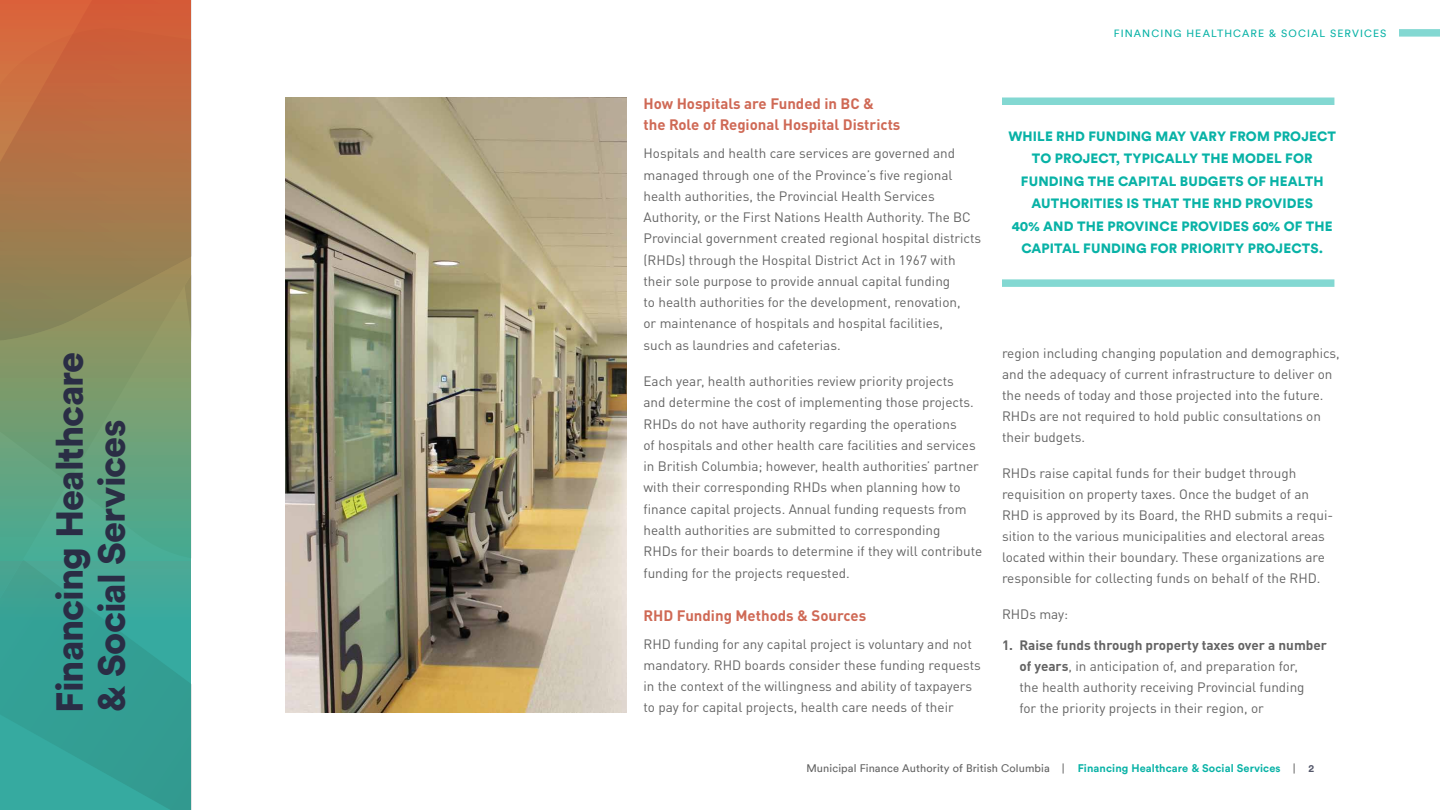
<style>
.page{position:relative;width:1440px;height:810px;background:#fff}
.page>*{position:absolute;margin:0;border:0;box-sizing:border-box;transform-origin:0 0}
.t1{font:900 37.5px/42px "Circular";letter-spacing:-.025em;color:#2a2d45}
.t2{font:700 15px/21.3px "DINOT";color:#cf6955}
.t3{font:13.5px/21.3px "DINOT";color:#636363}
.t4{font:900 13.5px/22.5px "Circular";letter-spacing:.01em;color:#08b2a6;text-align:center}
.t5{font:10.95px "Circular";letter-spacing:.01em;color:#636363}
.t6{font:10.5px "Circular";letter-spacing:.105em;color:#08b2a6}
.s1{font-weight:700}
.s2{font-family:"Circular Std";font-weight:700;color:#08b2a6}
.s3{font-family:"Circular Std";font-weight:700;font-size:10.5px;color:#54576a}
</style>
<div class="page">
<div style="left:1002px;top:279px;width:332px;height:8px;background:#83d8d2"></div>
<div style="left:1002px;top:98px;width:332px;height:7px;background:#83d8d2"></div>
<div style="left:1399px;top:29px;width:41px;height:8px;background:#83d8d2"></div>
<div style="left:0;top:0;width:192px;height:28px;background:#d55e39"></div>
<svg style="left:0;top:28px;width:192px;height:782px;background:#759171"></svg>
<img style="left:285px;top:97px;width:341px;height:615px">
<h1 class="t1" style="left:48px;top:712px;width:362px;rotate:-90deg">Financing Healthcare &amp; Social Services</h1>
<p class="t6" style="left:1114px;top:27px;width:274px">FINANCING HEALTHCARE &amp; SOCIAL SERVICES</p>
<p class="t2" style="left:644px;top:92px;width:258px">How Hospitals are Funded in BC &amp;<br>the Role of Regional Hospital Districts</p>
<p class="t3" style="left:644px;top:143px;width:339px">Hospitals and health care services are governed and managed through one of the Province’s five regional health authorities, the Provincial Health Services Authority, or the First Nations Health Authority. The BC Provincial government created regional hospital districts (RHDs) through the Hospital District Act in 1967 with their sole purpose to provide annual capital funding<br>to health authorities for the development, renovation,<br>or maintenance of hospitals and hospital facilities,<br>such as laundries and cafeterias.</p>
<p class="t3" style="left:644px;top:370px;width:340px">Each year, health authorities review priority projects<br>and determine the cost of implementing those projects.<br>RHDs do not have authority regarding the operations<br>of hospitals and other health care facilities and services in British Columbia; however, health authorities’ partner with their corresponding RHDs when planning how to finance capital projects. Annual funding requests from health authorities are submitted to corresponding<br>RHDs for their boards to determine if they will contribute funding for the projects requested.</p>
<p class="t2" style="left:644px;top:604px;width:224px">RHD Funding Methods &amp; Sources</p>
<p class="t3" style="left:644px;top:633px;width:339px">RHD funding for any capital project is voluntary and not mandatory. RHD boards consider these funding requests in the context of the willingness and ability of taxpayers to pay for capital projects, health care needs of their</p>
<p class="t4" style="left:1008px;top:125px;width:329px">WHILE RHD FUNDING MAY VARY FROM PROJECT TO PROJECT, TYPICALLY THE MODEL FOR FUNDING THE CAPITAL BUDGETS OF HEALTH AUTHORITIES IS THAT THE RHD PROVIDES<br>40% AND THE PROVINCE PROVIDES 60% OF THE CAPITAL FUNDING FOR PRIORITY PROJECTS.</p>
<p class="t3" style="left:1002px;top:342px;width:339px;line-height:21px">region including changing population and demographics, and the adequacy of current infrastructure to deliver on the needs of today and those projected into the future.<br>RHDs are not required to hold public consultations on their budgets.</p>
<p class="t3" style="left:1002px;top:462px;width:333px;line-height:21px">RHDs raise capital funds for their budget through requisition on property taxes. Once the budget of an RHD is approved by its Board, the RHD submits a requi&shy;sition to the various municipalities and electoral areas located within their boundary. These organizations are responsible for collecting funds on behalf of the RHD.</p>
<p class="t3" style="left:1002px;top:603px;width:68px">RHDs may:</p>
<p class="t3" style="left:1019px;top:635px;width:309px;line-height:21px;text-indent:-17px"><span class="s1">1. Raise funds through property taxes over a number of years</span>, in anticipation of, and preparation for,<br>the health authority receiving Provincial funding</p>
<p class="t3" style="left:1019px;top:697px;width:246px">for the priority projects in their region, or</p>
<p class="t5" style="left:806px;top:761px;width:509px">Municipal Finance Authority of British Columbia | <span class="s2">Financing Healthcare &amp; Social Services</span> | <span class="s3">2</span></p>
</div>
